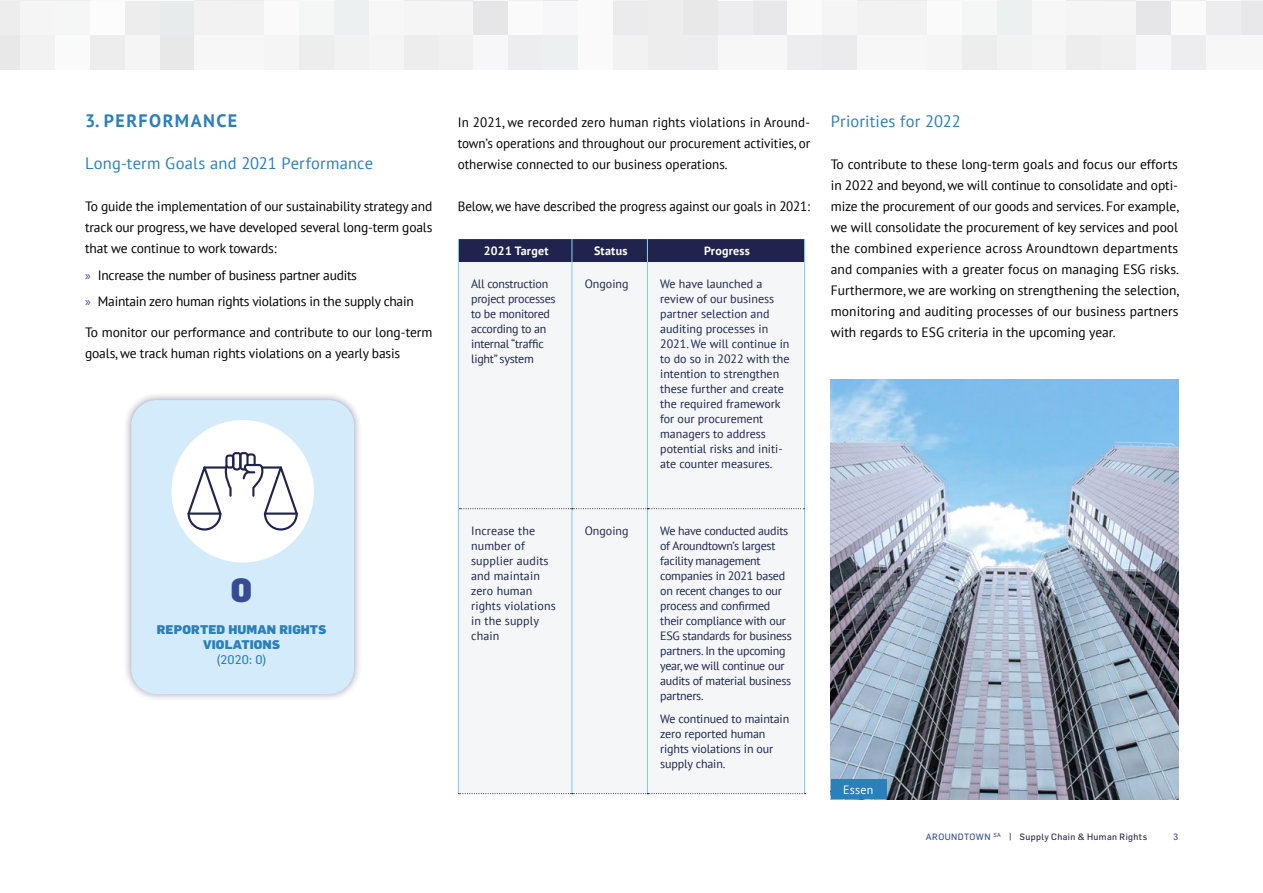
<style>
.page{position:relative;width:1263px;height:893px;background:#fff}
.page>*{position:absolute;margin:0;border:0;box-sizing:border-box;transform-origin:0 0}
.t1{font:900 33px "Flama";color:#374b95}
.t2{font:700 18px "PT Sans";letter-spacing:.08em;color:#2b7fbb}
.t3{font:16.5px "PT Sans";letter-spacing:.01em;color:#2b7fbb}
.t4{font:13.5px/21px "PT Sans";letter-spacing:-.01em;color:#000;text-align:justify}
.t5{font:900 12.3px/15px "Flama";letter-spacing:.01em;color:#2b7fbb;text-align:center}
.t6{font:12.3px "Flama";color:#2b7fbb}
.t7{font:12px/15px "PT Sans";letter-spacing:-.01em;color:#20244d}
.t8{font:12px/15px "PT Sans";letter-spacing:.01em;color:#20244d}
.t9{font:700 12px "PT Sans";letter-spacing:.02em;color:#fff}
.t10{font:12px "PT Sans";letter-spacing:.02em;color:#fff}
.t11{font:9px "Flama";letter-spacing:.045em;color:#20244d}
.t12{font:9px "Flama";color:#344a94}
.s1{font-family:"Myriad Pro";color:#344a94}
.s2{color:#344a94}
.s3{font-size:9.75px}
</style>
<div class="page">
<svg style="left:0;top:0;width:1263px;height:70px"></svg>
<div style="left:123px;top:392px;width:239px;height:310px;background:#20244d;opacity:.44"></div>
<div style="left:131px;top:400px;width:223px;height:294px;background:#d4ebfb;border-radius:26px"></div>
<div style="left:171px;top:420px;width:143px;height:142px;background:#fff;border-radius:50%"></div>
<svg style="left:187px;top:452px;width:111px;height:79px"></svg>
<div style="left:459px;top:262px;width:345px;height:531px;background:#f5f6f7"></div>
<hr style="left:571px;top:262px;width:1px;height:246px;background:#83ccf2">
<hr style="left:571px;top:509px;width:1px;height:284px;background:#83ccf2">
<div style="left:458px;top:239px;width:347px;height:23px;background:#20244d"></div>
<hr style="left:458px;top:262px;width:1px;height:247px;background:#83ccf2">
<hr style="left:458px;top:509px;width:1px;height:284px;background:#83ccf2">
<hr style="left:647px;top:262px;width:1px;height:246px;background:#83ccf2">
<hr style="left:647px;top:509px;width:1px;height:284px;background:#83ccf2">
<hr style="left:804px;top:262px;width:1px;height:247px;background:#83ccf2">
<hr style="left:804px;top:509px;width:1px;height:284px;background:#83ccf2">
<svg style="left:459px;top:508px;width:345px;height:1px"></svg>
<svg style="left:458px;top:793px;width:348px;height:1px"></svg>
<img style="left:831px;top:379px;width:347px;height:420px">
<div style="left:831px;top:779px;width:55px;height:20px;background:#2b7fbb"></div>
<h2 class="t2" style="left:85px;top:109px;width:154px">3. PERFORMANCE</h2>
<p class="t3" style="left:85px;top:153px;width:289px">Long-term Goals and 2021 Performance</p>
<p class="t4" style="left:85px;top:195px;width:349px">To guide the implementation of our sustainability strategy and track our progress, we have developed several long-term goals that we continue to work towards:</p>
<p class="t4" style="left:85px;top:261px;width:330px;line-height:26.5px"><span class="s1">»</span> Increase the number of business partner audits<br><span class="s1">»</span> Maintain zero human rights violations in the supply chain</p>
<p class="t4" style="left:85px;top:321px;width:349px">To monitor our performance and contribute to our long-term goals, we track human rights violations on a yearly basis</p>
<h1 class="t1" style="left:231px;top:570px;width:23px">0</h1>
<p class="t5" style="left:157px;top:622px;width:171px">REPORTED HUMAN RIGHTS<br>VIOLATIONS</p>
<p class="t6" style="left:216px;top:652px;width:52px">(2020: 0)</p>
<p class="t4" style="left:458px;top:111px;width:354px">In 2021, we recorded zero human rights violations in Around&shy;town’s operations and throughout our procurement activities, or otherwise connected to our business operations.</p>
<p class="t4" style="left:458px;top:195px;width:354px">Below, we have described the progress against our goals in 2021:</p>
<p class="t9" style="left:484px;top:243px;width:66px">2021 Target</p>
<p class="t9" style="left:594px;top:243px;width:35px">Status</p>
<p class="t9" style="left:704px;top:243px;width:47px">Progress</p>
<p class="t7" style="left:471px;top:276px;width:86px">All construction project processes to be monitored according to an internal “traffic light” system</p>
<p class="t7" style="left:585px;top:276px;width:45px">Ongoing</p>
<p class="t7" style="left:660px;top:276px;width:131px">We have launched a review of our business partner selection and auditing processes in<br>2021. We will continue in to do so in 2022 with the intention to strengthen these further and create the required framework for our procurement managers to address potential risks and initi&shy;ate counter measures.</p>
<p class="t3" style="left:831px;top:111px;width:131px">Priorities for 2022</p>
<p class="t4" style="left:831px;top:153px;width:350px">To contribute to these long-term goals and focus our efforts in 2022 and beyond, we will continue to consolidate and opti&shy;mize the procurement of our goods and services. For example, we will consolidate the procurement of key services and pool the combined experience across Aroundtown departments and companies with a greater focus on managing ESG risks.<br>Furthermore, we are working on strengthening the selection, monitoring and auditing processes of our business partners with regards to ESG criteria in the upcoming year.</p>
<p class="t8" style="left:471px;top:523px;width:86px">Increase the number of supplier audits and maintain zero human rights violations in the supply chain</p>
<p class="t7" style="left:585px;top:523px;width:45px">Ongoing</p>
<p class="t7" style="left:660px;top:523px;width:133px">We have conducted audits of Aroundtown’s largest facility management companies in 2021 based on recent changes to our process and confirmed their compliance with our<br>ESG standards for business partners. In the upcoming year, we will continue our audits of material business partners.</p>
<p class="t7" style="left:660px;top:711px;width:131px">We continued to maintain zero reported human rights violations in our supply chain.</p>
<p class="t10" style="left:843px;top:782px;width:32px">Essen</p>
<p class="t11" style="left:926px;top:832px;width:223px"><span class="s2">AROUNDTOWN</span> <sup>SA</sup> <span class="s3">|</span> Supply Chain &amp; Human Rights</p>
<p class="t12" style="left:1173px;top:831px;width:7px">3</p>
</div>
